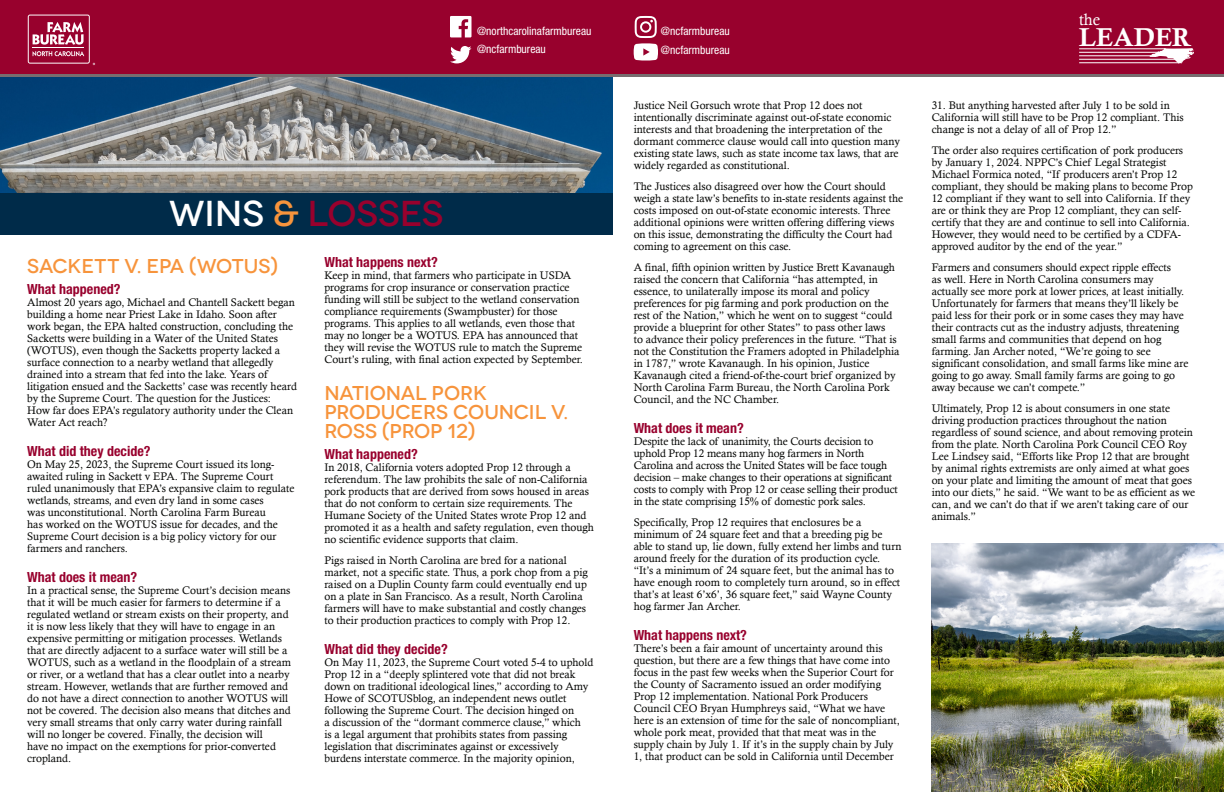
<style>
.page{position:relative;width:1224px;height:792px;background:#fff}
.page>*{position:absolute;margin:0;border:0;box-sizing:border-box;transform-origin:0 0}
.t1{font:500 36px "Novecentowide";color:#98012d}
.t2{font:25.9px "Calis MT Bol";color:#fff}
.subs{font:500 20px/19px "Novecentowide";letter-spacing:-.01em;color:#f7943c}
.t3{font:16.2px "Calisto";color:#fff}
.red_head{font:700 condensed 14px "Helvetica Neue";color:#98012d}
.t4{font:condensed 11.5px "Helvetica Neue";color:#fff}
.Body{font:11px/12px "Calisto";color:#040503}
.s1{color:#fff}
.s2{color:#f7943c}
</style>
<div class="page">
<img style="left:0;top:76px;width:612px;height:117px">
<div style="left:0;top:2px;width:1224px;height:74px;background:linear-gradient(to right,#776d6f,#776d6f)"></div>
<div style="left:0;top:0;width:1224px;height:73px;background:#98012d"></div>
<svg style="left:26px;top:13px;width:66px;height:52px"></svg>
<svg style="left:28px;top:15px;width:67px;height:50px"></svg>
<svg style="left:450px;top:16px;width:22px;height:21px"></svg>
<svg style="left:450px;top:46px;width:22px;height:17px"></svg>
<hr style="left:1079px;top:48px;width:87px;height:1px;background:#fff">
<hr style="left:1079px;top:62px;width:100px;height:1px;background:#fff">
<hr style="left:1079px;top:59px;width:100px;height:1px;background:#fff">
<hr style="left:1079px;top:55px;width:74px;height:1px;background:#fff">
<hr style="left:1079px;top:52px;width:81px;height:1px;background:#fff">
<svg style="left:1150px;top:48px;width:44px;height:16px"></svg>
<svg style="left:634px;top:16px;width:24px;height:45px"></svg>
<img style="left:932px;top:543px;width:292px;height:249px">
<div style="left:0;top:193px;width:612px;height:42px;background:#002b49"></div>
<p class="t4" style="left:477px;top:24px;width:116px">@northcarolinafarmbureau</p>
<p class="t4" style="left:477px;top:42px;width:70px">@ncfarmbureau</p>
<p class="t1" style="left:169px;top:192px;width:276px"><span class="s1">WIns</span> <span class="s2">&amp;</span> LOSSES</p>
<p class="subs" style="left:27px;top:257px;width:252px">SACKETT V. EPA (WOTUS)</p>
<p class="red_head" style="left:27px;top:281px;width:95px">What happened?</p>
<p class="Body" style="left:27px;top:296px;width:271px">Almost 20 years ago, Michael and Chantell Sackett began building a home near Priest Lake in Idaho. Soon after work began, the EPA halted construction, concluding the Sacketts were building in a Water of the United States (WOTUS), even though the Sacketts property lacked a surface connection to a nearby wetland that allegedly drained into a stream that fed into the lake. Years of litigation ensued and the Sacketts’ case was recently heard by the Supreme Court. The question for the Justices:<br>How far does EPA’s regulatory authority under the Clean Water Act reach?</p>
<p class="red_head" style="left:27px;top:442px;width:125px">What did they decide?</p>
<p class="Body" style="left:27px;top:458px;width:269px">On May 25, 2023, the Supreme Court issued its long&shy;awaited ruling in Sackett v EPA. The Supreme Court ruled unanimously that EPA’s expansive claim to regulate wetlands, streams, and even dry land in some cases<br>was unconstitutional. North Carolina Farm Bureau<br>has worked on the WOTUS issue for decades, and the Supreme Court decision is a big policy victory for our farmers and ranchers.</p>
<p class="red_head" style="left:27px;top:568px;width:112px">What does it mean?</p>
<p class="Body" style="left:27px;top:584px;width:265px">In a practical sense, the Supreme Court’s decision means that it will be much easier for farmers to determine if a regulated wetland or stream exists on their property, and it is now less likely that they will have to engage in an expensive permitting or mitigation processes. Wetlands that are directly adjacent to a surface water will still be a WOTUS, such as a wetland in the floodplain of a stream or river, or a wetland that has a clear outlet into a nearby stream. However, wetlands that are further removed and do not have a direct connection to another WOTUS will not be covered. The decision also means that ditches and very small streams that only carry water during rainfall will no longer be covered. Finally, the decision will<br>have no impact on the exemptions for prior-converted cropland.</p>
<p class="red_head" style="left:324px;top:254px;width:115px">What happens next?</p>
<p class="Body" style="left:324px;top:269px;width:260px">Keep in mind, that farmers who participate in USDA programs for crop insurance or conservation practice funding will still be subject to the wetland conservation compliance requirements (Swampbuster) for those programs. This applies to all wetlands, even those that may no longer be a WOTUS. EPA has announced that they will revise the WOTUS rule to match the Supreme Court’s ruling, with final action expected by September.</p>
<p class="subs" style="left:324px;top:384px;width:245px">NATIONAL PORK<br>PRODUCERS COUNCIL V.<br>ROSS (PROP 12)</p>
<p class="red_head" style="left:324px;top:445px;width:95px">What happened?</p>
<p class="Body" style="left:324px;top:461px;width:271px">In 2018, California voters adopted Prop 12 through a referendum. The law prohibits the sale of non-California pork products that are derived from sows housed in areas that do not conform to certain size requirements. The Humane Society of the United States wrote Prop 12 and promoted it as a health and safety regulation, even though no scientific evidence supports that claim.</p>
<p class="Body" style="left:324px;top:554px;width:265px">Pigs raised in North Carolina are bred for a national market, not a specific state. Thus, a pork chop from a pig raised on a Duplin County farm could eventually end up on a plate in San Francisco. As a result, North Carolina farmers will have to make substantial and costly changes to their production practices to comply with Prop 12.</p>
<p class="red_head" style="left:324px;top:640px;width:125px">What did they decide?</p>
<p class="Body" style="left:324px;top:656px;width:271px">On May 11, 2023, the Supreme Court voted 5-4 to uphold Prop 12 in a “deeply splintered vote that did not break down on traditional ideological lines,” according to Amy Howe of SCOTUSblog, an independent news outlet following the Supreme Court. The decision hinged on<br>a discussion of the “dormant commerce clause,” which<br>is a legal argument that prohibits states from passing legislation that discriminates against or excessively burdens interstate commerce. In the majority opinion,</p>
<p class="t4" style="left:661px;top:24px;width:70px">@ncfarmbureau</p>
<p class="t4" style="left:661px;top:43px;width:70px">@ncfarmbureau</p>
<p class="Body" style="left:634px;top:99px;width:268px">Justice Neil Gorsuch wrote that Prop 12 does not intentionally discriminate against out-of-state economic interests and that broadening the interpretation of the dormant commerce clause would call into question many existing state laws, such as state income tax laws, that are widely regarded as constitutional.</p>
<p class="Body" style="left:634px;top:180px;width:271px">The Justices also disagreed over how the Court should weigh a state law’s benefits to in-state residents against the costs imposed on out-of-state economic interests. Three additional opinions were written offering differing views on this issue, demonstrating the difficulty the Court had coming to agreement on this case.</p>
<p class="Body" style="left:634px;top:261px;width:267px">A final, fifth opinion written by Justice Brett Kavanaugh raised the concern that California “has attempted, in essence, to unilaterally impose its moral and policy preferences for pig farming and pork production on the rest of the Nation,” which he went on to suggest “could provide a blueprint for other States” to pass other laws<br>to advance their policy preferences in the future. “That is not the Constitution the Framers adopted in Philadelphia in 1787,” wrote Kavanaugh. In his opinion, Justice Kavanaugh cited a friend-of-the-court brief organized by North Carolina Farm Bureau, the North Carolina Pork Council, and the NC Chamber.</p>
<p class="red_head" style="left:634px;top:419px;width:112px">What does it mean?</p>
<p class="Body" style="left:634px;top:435px;width:266px">Despite the lack of unanimity, the Courts decision to uphold Prop 12 means many hog farmers in North Carolina and across the United States will be face tough decision – make changes to their operations at significant costs to comply with Prop 12 or cease selling their product in the state comprising 15% of domestic pork sales.</p>
<p class="Body" style="left:634px;top:516px;width:269px">Specifically, Prop 12 requires that enclosures be a minimum of 24 square feet and that a breeding pig be able to stand up, lie down, fully extend her limbs and turn around freely for the duration of its production cycle. “It’s a minimum of 24 square feet, but the animal has to have enough room to completely turn around, so in effect that’s at least 6’x6’, 36 square feet,” said Wayne County hog farmer Jan Archer.</p>
<p class="red_head" style="left:634px;top:626px;width:115px">What happens next?</p>
<p class="Body" style="left:634px;top:642px;width:268px">There’s been a fair amount of uncertainty around this question, but there are a few things that have come into focus in the past few weeks when the Superior Court for the County of Sacramento issued an order modifying Prop 12 implementation. National Pork Producers Council CEO Bryan Humphreys said, “What we have here is an extension of time for the sale of noncompliant, whole pork meat, provided that that meat was in the supply chain by July 1. If it’s in the supply chain by July 1, that product can be sold in California until December</p>
<p class="t3" style="left:1079px;top:10px;width:23px">the</p>
<p class="t2" style="left:1079px;top:22px;width:114px">LEADER</p>
<p class="Body" style="left:932px;top:99px;width:254px">31. But anything harvested after July 1 to be sold in<br>California will still have to be Prop 12 compliant. This change is not a delay of all of Prop 12.”</p>
<p class="Body" style="left:932px;top:144px;width:263px">The order also requires certification of pork producers by January 1, 2024. NPPC’s Chief Legal Strategist Michael Formica noted, “If producers aren’t Prop 12 compliant, they should be making plans to become Prop 12 compliant if they want to sell into California. If they are or think they are Prop 12 compliant, they can self&shy;certify that they are and continue to sell into California.<br>However, they would need to be certified by a CDFA&shy;approved auditor by the end of the year.”</p>
<p class="Body" style="left:932px;top:261px;width:258px">Farmers and consumers should expect ripple effects<br>as well. Here in North Carolina consumers may actually see more pork at lower prices, at least initially.<br>Unfortunately for farmers that means they’ll likely be paid less for their pork or in some cases they may have their contracts cut as the industry adjusts, threatening small farms and communities that depend on hog farming. Jan Archer noted, “We’re going to see significant consolidation, and small farms like mine are going to go away. Small family farms are going to go away because we can’t compete.”</p>
<p class="Body" style="left:932px;top:402px;width:265px">Ultimately, Prop 12 is about consumers in one state driving production practices throughout the nation regardless of sound science, and about removing protein from the plate. North Carolina Pork Council CEO Roy Lee Lindsey said, “Efforts like Prop 12 that are brought by animal rights extremists are only aimed at what goes on your plate and limiting the amount of meat that goes into our diets,” he said. “We want to be as efficient as we can, and we can’t do that if we aren’t taking care of our animals.”</p>
</div>
